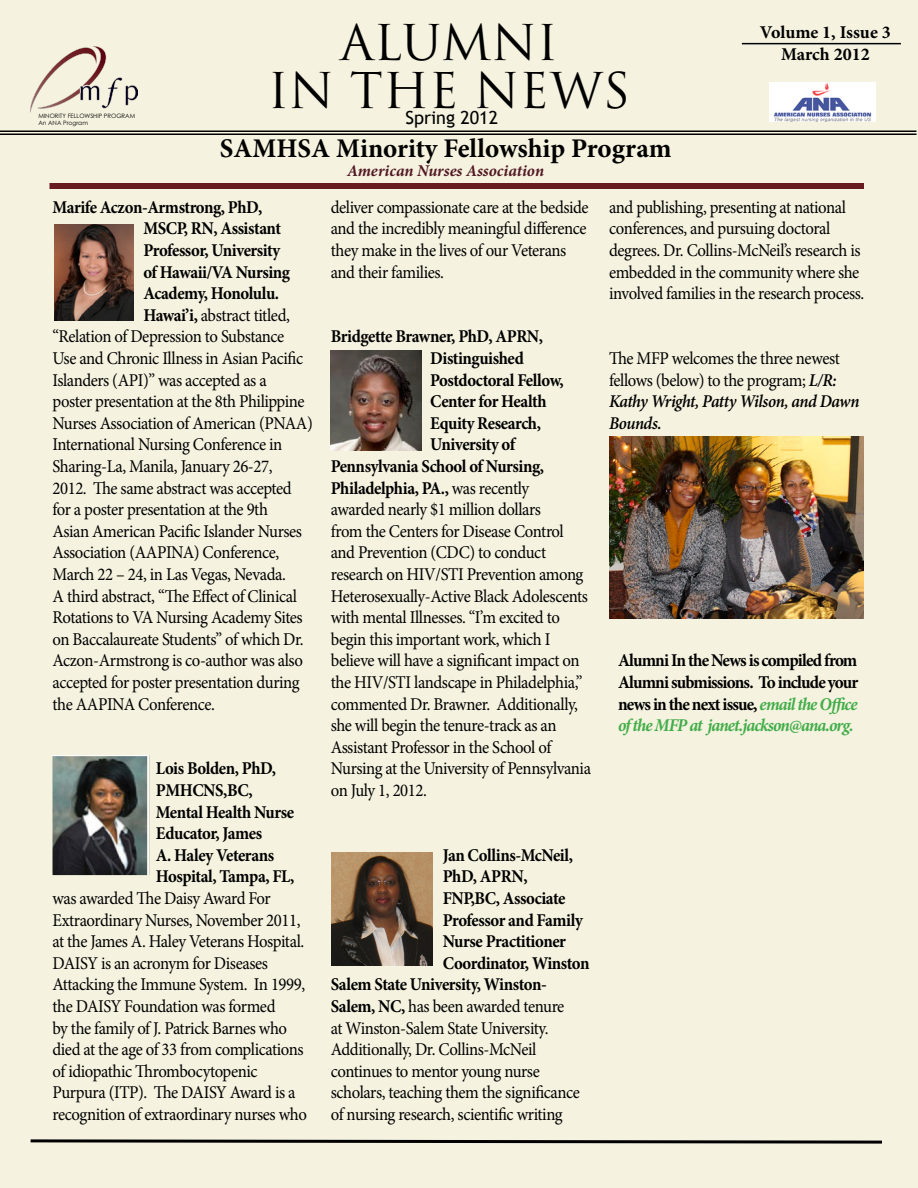
<style>
.page{position:relative;width:918px;height:1188px;background:#fff}
.page>*{position:absolute;margin:0;border:0;box-sizing:border-box;transform-origin:0 0}
.t1{font:48px/48px "Trajan Pro";color:#000;text-align:center}
.t2{font:700 27px "Minion Pro";color:#000}
.t3{font:18px/21.6px "Minion Pro";letter-spacing:-.025em;color:#000;scale:.93 1}
.t4{font:700 18px/21.6px "Minion Pro";letter-spacing:-.03em;color:#000;scale:.93 1}
.t5{font:700 18px/21.6px "Minion Pro";letter-spacing:-.03em;color:#000;text-align:justify;scale:.95 1}
.t6{font:700 18px/21.6px "Minion Pro";color:#000;text-align:center}
.t7{font:18px "Trebuchet MS";color:#000}
.t8{font:italic 700 16.5px "Minion Pro";color:#511823}
.t9{font:6px/7.2px "Century Gothic";color:#000}
.s1{font-weight:700}
.s2{font-weight:400}
.s3{font-weight:600;font-style:italic}
.s4{font-style:italic;color:#41ad49}
</style>
<div class="page">
<div style="left:0;top:0;width:917px;height:1187px;background:#f5f2df"></div>
<div style="left:50px;top:183px;width:814px;height:6px;background:#681c1f"></div>
<hr style="left:0;top:134px;width:916px;height:1px;background:#000">
<hr style="left:0;top:131px;width:916px;height:1px;background:#000">
<img style="left:31px;top:47px;width:107px;height:63px">
<img style="left:770px;top:82px;width:106px;height:40px">
<hr style="left:742px;top:43px;width:159px;height:1px;background:#000">
<svg style="left:30px;top:1139px;width:852px;height:5px"></svg>
<img style="left:54px;top:224px;width:79px;height:97px">
<img style="left:52px;top:755px;width:98px;height:120px">
<img style="left:331px;top:350px;width:90px;height:100px">
<img style="left:609px;top:436px;width:255px;height:182px">
<img style="left:332px;top:852px;width:100px;height:113px">
<p class="t9" style="left:38px;top:112px;width:98px">MINORITY FELLOWSHIP PROGRAM<br>AN ANA</p>
<p class="t9" style="left:63px;top:119px;width:26px">PROGRAM</p>
<h1 class="t1" style="left:268px;top:18px;width:364px">ALUMNI<br>IN THE NEWS</h1>
<p class="t7" style="left:405px;top:107px;width:94px">Spring 2012</p>
<h2 class="t2" style="left:220px;top:129px;width:453px">SAMHSA Minority Fellowship Program</h2>
<p class="t8" style="left:347px;top:159px;width:198px">American Nurses Association</p>
<p class="t6" style="left:760px;top:21px;width:132px">Volume 1, Issue 3<br>March 2012</p>
<p class="t4" style="left:52px;top:196px;width:227px">Marife Aczon-Armstrong, PhD,</p>
<p class="t4" style="left:143px;top:218px;width:150px">MSCP, RN, Assistant</p>
<p class="t4" style="left:143px;top:239px;width:149px">Professor, University</p>
<p class="t4" style="left:143px;top:261px;width:159px">of Hawaii/VA Nursing</p>
<p class="t4" style="left:143px;top:283px;width:148px">Academy, Honolulu.</p>
<p class="t3" style="left:143px;top:304px;width:159px"><span class="s1">Hawai’i,</span> abstract titled,</p>
<p class="t3" style="left:52px;top:326px;width:251px">“Relation of Depression to Substance</p>
<p class="t3" style="left:52px;top:348px;width:271px">Use and Chronic Illness in Asian Pacific</p>
<p class="t3" style="left:52px;top:369px;width:232px">Islanders (API)” was accepted as a</p>
<p class="t3" style="left:52px;top:391px;width:273px">poster presentation at the 8th Philippine</p>
<p class="t3" style="left:52px;top:412px;width:281px">Nurses Association of American (PNAA)</p>
<p class="t3" style="left:52px;top:434px;width:249px">International Nursing Conference in</p>
<p class="t3" style="left:52px;top:456px;width:238px">Sharing-La, Manila, January 26-27,</p>
<p class="t3" style="left:52px;top:477px;width:259px">2012. The same abstract was accepted</p>
<p class="t3" style="left:52px;top:499px;width:233px">for a poster presentation at the 9th</p>
<p class="t3" style="left:52px;top:520px;width:270px">Asian American Pacific Islander Nurses</p>
<p class="t3" style="left:52px;top:542px;width:245px">Association (AAPINA) Conference,</p>
<p class="t3" style="left:52px;top:564px;width:253px">March 22 – 24, in Las Vegas, Nevada.</p>
<p class="t3" style="left:52px;top:585px;width:264px">A third abstract, “The Effect of Clinical</p>
<p class="t3" style="left:52px;top:607px;width:271px">Rotations to VA Nursing Academy Sites</p>
<p class="t3" style="left:52px;top:628px;width:272px">on Baccalaureate Students” of which Dr.</p>
<p class="t3" style="left:52px;top:650px;width:271px">Aczon-Armstrong is co-author was also</p>
<p class="t3" style="left:52px;top:672px;width:267px">accepted for poster presentation during</p>
<p class="t3" style="left:52px;top:693px;width:176px">the AAPINA Conference.</p>
<p class="t4" style="left:156px;top:758px;width:150px">Lois Bolden, PhD,<br>PMHCNS,BC,<br>Mental Health Nurse<br>Educator, James<br>A. Haley Veterans<br>Hospital, Tampa, FL,</p>
<p class="t3" style="left:52px;top:888px;width:275px">was awarded The Daisy Award For Extraordinary Nurses, November 2011, at the James A. Haley Veterans Hospital.<br>DAISY is an acronym for Diseases Attacking the Immune System. In 1999, the DAISY Foundation was formed<br>by the family of J. Patrick Barnes who died at the age of 33 from complications of idiopathic Thrombocytopenic Purpura (ITP). The DAISY Award is a recognition of extraordinary nurses who</p>
<p class="t3" style="left:331px;top:196px;width:279px">deliver compassionate care at the bedside and the incredibly meaningful difference they make in the lives of our Veterans and their families.</p>
<p class="t4" style="left:331px;top:326px;width:230px">Bridgette Brawner, PhD, APRN,</p>
<p class="t4" style="left:430px;top:347px;width:102px">Distinguished</p>
<p class="t4" style="left:430px;top:369px;width:145px">Postdoctoral Fellow,</p>
<p class="t4" style="left:430px;top:391px;width:127px">Center for Health</p>
<p class="t4" style="left:430px;top:412px;width:121px">Equity Research,</p>
<p class="t4" style="left:430px;top:434px;width:93px">University of</p>
<p class="t4" style="left:331px;top:455px;width:231px">Pennsylvania School of Nursing,</p>
<p class="t4" style="left:331px;top:477px;width:215px">Philadelphia, PA., <span class="s2">was recently</span></p>
<p class="t3" style="left:331px;top:499px;width:227px">awarded nearly $1 million dollars</p>
<p class="t3" style="left:331px;top:520px;width:252px">from the Centers for Disease Control</p>
<p class="t3" style="left:331px;top:542px;width:233px">and Prevention (CDC) to conduct</p>
<p class="t3" style="left:331px;top:564px;width:273px">research on HIV/STI Prevention among</p>
<p class="t3" style="left:331px;top:585px;width:278px">Heterosexually-Active Black Adolescents</p>
<p class="t3" style="left:331px;top:607px;width:248px">with mental Illnesses. “I’m excited to</p>
<p class="t3" style="left:331px;top:628px;width:238px">begin this important work, which I</p>
<p class="t3" style="left:331px;top:650px;width:269px">believe will have a significant impact on</p>
<p class="t3" style="left:331px;top:672px;width:272px">the HIV/STI landscape in Philadelphia,”</p>
<p class="t3" style="left:331px;top:693px;width:267px">commented Dr. Brawner. Additionally,</p>
<p class="t3" style="left:331px;top:715px;width:244px">she will begin the tenure-track as an</p>
<p class="t3" style="left:331px;top:736px;width:239px">Assistant Professor in the School of</p>
<p class="t3" style="left:331px;top:758px;width:281px">Nursing at the University of Pennsylvania</p>
<p class="t3" style="left:331px;top:780px;width:105px">on July 1, 2012.</p>
<p class="t3" style="left:609px;top:196px;width:276px">and publishing, presenting at national conferences, and pursuing doctoral degrees. Dr. Collins-McNeil’s research is embedded in the community where she involved families in the research process.</p>
<p class="t3" style="left:609px;top:348px;width:271px">The MFP welcomes the three newest fellows (below) to the program; <span class="s3">L/R:<br>Kathy Wright, Patty Wilson, and Dawn<br>Bounds.</span></p>
<p class="t5" style="left:618px;top:650px;width:254px">Alumni In the News is compiled from Alumni submissions. To include your news in the next issue, <span class="s4">email the Office of the MFP at janet.jackson@ana.org.</span></p>
<p class="t4" style="left:443px;top:844px;width:142px">Jan Collins-McNeil,</p>
<p class="t4" style="left:443px;top:866px;width:93px">PhD, APRN,</p>
<p class="t4" style="left:443px;top:887px;width:133px">FNP,BC, Associate</p>
<p class="t4" style="left:443px;top:909px;width:152px">Professor and Family</p>
<p class="t4" style="left:443px;top:931px;width:134px">Nurse Practitioner</p>
<p class="t4" style="left:443px;top:952px;width:159px">Coordinator, Winston</p>
<p class="t4" style="left:331px;top:974px;width:234px">Salem State University, Winston-</p>
<p class="t3" style="left:331px;top:996px;width:253px"><span class="s1">Salem, NC,</span> has been awarded tenure</p>
<p class="t3" style="left:331px;top:1017px;width:236px">at Winston-Salem State University.</p>
<p class="t3" style="left:331px;top:1039px;width:223px">Additionally, Dr. Collins-McNeil</p>
<p class="t3" style="left:331px;top:1060px;width:226px">continues to mentor young nurse</p>
<p class="t3" style="left:331px;top:1082px;width:269px">scholars, teaching them the significance</p>
<p class="t3" style="left:331px;top:1104px;width:251px">of nursing research, scientific writing</p>
</div>
